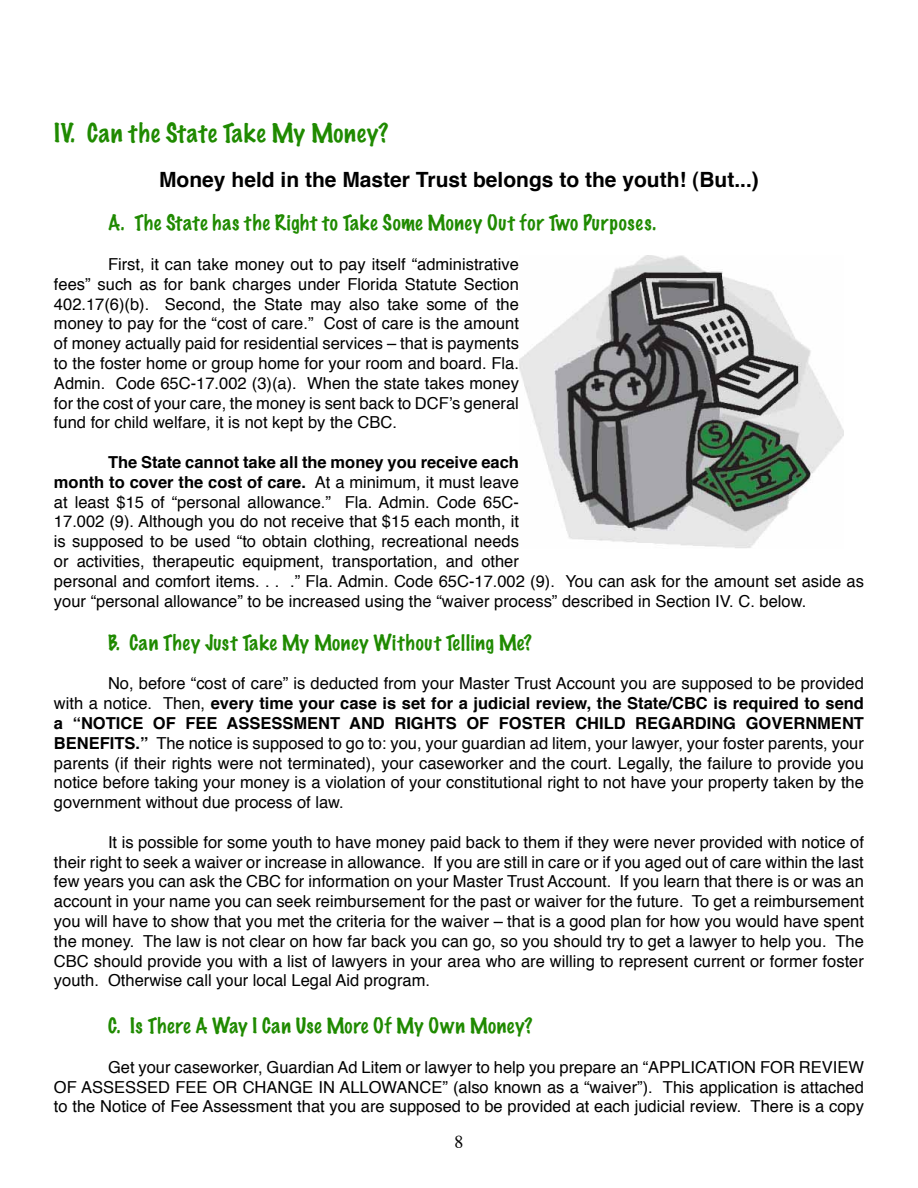
<style>
.page{position:relative;width:918px;height:1188px;background:#fff}
.page>*{position:absolute;margin:0;border:0;box-sizing:border-box;transform-origin:0 0}
.t1{font:100 24px "Marker Felt";letter-spacing:.04em;color:#1f8a00}
.t2{font:700 21px "Helvetica";color:#000}
.t3{font:100 19.5px "Marker Felt";letter-spacing:.04em;color:#1f8a00}
.t4{font:18px "Times";color:#000}
.t5{font:16.5px/19.8px "Helvetica";color:#000;text-align:justify}
.s1{font-weight:700}
</style>
<div class="page">
<img style="left:519px;top:255px;width:324px;height:293px">
<h1 class="t1" style="left:54px;top:116px;width:336px">IV. Can the State Take My Money?</h1>
<p class="t2" style="left:159px;top:166px;width:601px">Money held in the Master Trust belongs to the youth! (But...)</p>
<p class="t3" style="left:108px;top:209px;width:550px">A. The State has the Right to Take Some Money Out for Two Purposes.</p>
<p class="t5" style="left:54px;top:255px;width:467px;text-indent:54px">First, it can take money out to pay itself “administrative fees” such as for bank charges under Florida Statute Section 402.17(6)(b). Second, the State may also take some of the money to pay for the “cost of care.” Cost of care is the amount of money actually paid for residential services – that is payments to the foster home or group home for your room and board. Fla.<br>Admin. Code 65C-17.002 (3)(a). When the state takes money for the cost of your care, the money is sent back to DCF’s general fund for child welfare, it is not kept by the CBC.</p>
<p class="t5" style="left:54px;top:453px;width:811px;text-align:left;text-indent:54px"><span class="s1">The State cannot take all the money you receive each<br>month to cover the cost of care.</span> At a minimum, it must leave<br>at least $15 of “personal allowance.” Fla. Admin. Code 65C-<br>17.002 (9). Although you do not receive that $15 each month, it<br>is supposed to be used “to obtain clothing, recreational needs<br>or activities, therapeutic equipment, transportation, and other<br>personal and comfort items. . . .” Fla. Admin. Code 65C-17.002 (9). You can ask for the amount set aside as your “personal allowance” to be increased using the “waiver process” described in Section IV. C. below.</p>
<p class="t3" style="left:108px;top:629px;width:425px">B. Can They Just Take My Money Without Telling Me?</p>
<p class="t5" style="left:54px;top:675px;width:812px;text-indent:54px">No, before “cost of care” is deducted from your Master Trust Account you are supposed to be provided with a notice. Then, <span class="s1">every time your case is set for a judicial review, the State/CBC is required to send a “NOTICE OF FEE ASSESSMENT AND RIGHTS OF FOSTER CHILD REGARDING GOVERNMENT BENEFITS.”</span> The notice is supposed to go to: you, your guardian ad litem, your lawyer, your foster parents, your parents (if their rights were not terminated), your caseworker and the court. Legally, the failure to provide you notice before taking your money is a violation of your constitutional right to not have your property taken by the government without due process of law.</p>
<p class="t5" style="left:54px;top:833px;width:812px;text-indent:54px">It is possible for some youth to have money paid back to them if they were never provided with notice of their right to seek a waiver or increase in allowance. If you are still in care or if you aged out of care within the last few years you can ask the CBC for information on your Master Trust Account. If you learn that there is or was an account in your name you can seek reimbursement for the past or waiver for the future. To get a reimbursement you will have to show that you met the criteria for the waiver – that is a good plan for how you would have spent the money. The law is not clear on how far back you can go, so you should try to get a lawyer to help you. The CBC should provide you with a list of lawyers in your area who are willing to represent current or former foster youth. Otherwise call your local Legal Aid program.</p>
<p class="t3" style="left:108px;top:1012px;width:426px">C. Is There A Way I Can Use More Of My Own Money?</p>
<p class="t5" style="left:54px;top:1058px;width:812px;text-indent:54px">Get your caseworker, Guardian Ad Litem or lawyer to help you prepare an “APPLICATION FOR REVIEW OF ASSESSED FEE OR CHANGE IN ALLOWANCE” (also known as a “waiver”). This application is attached to the Notice of Fee Assessment that you are supposed to be provided at each judicial review. There is a copy</p>
<p class="t4" style="left:454px;top:1125px;width:10px">8</p>
</div>
